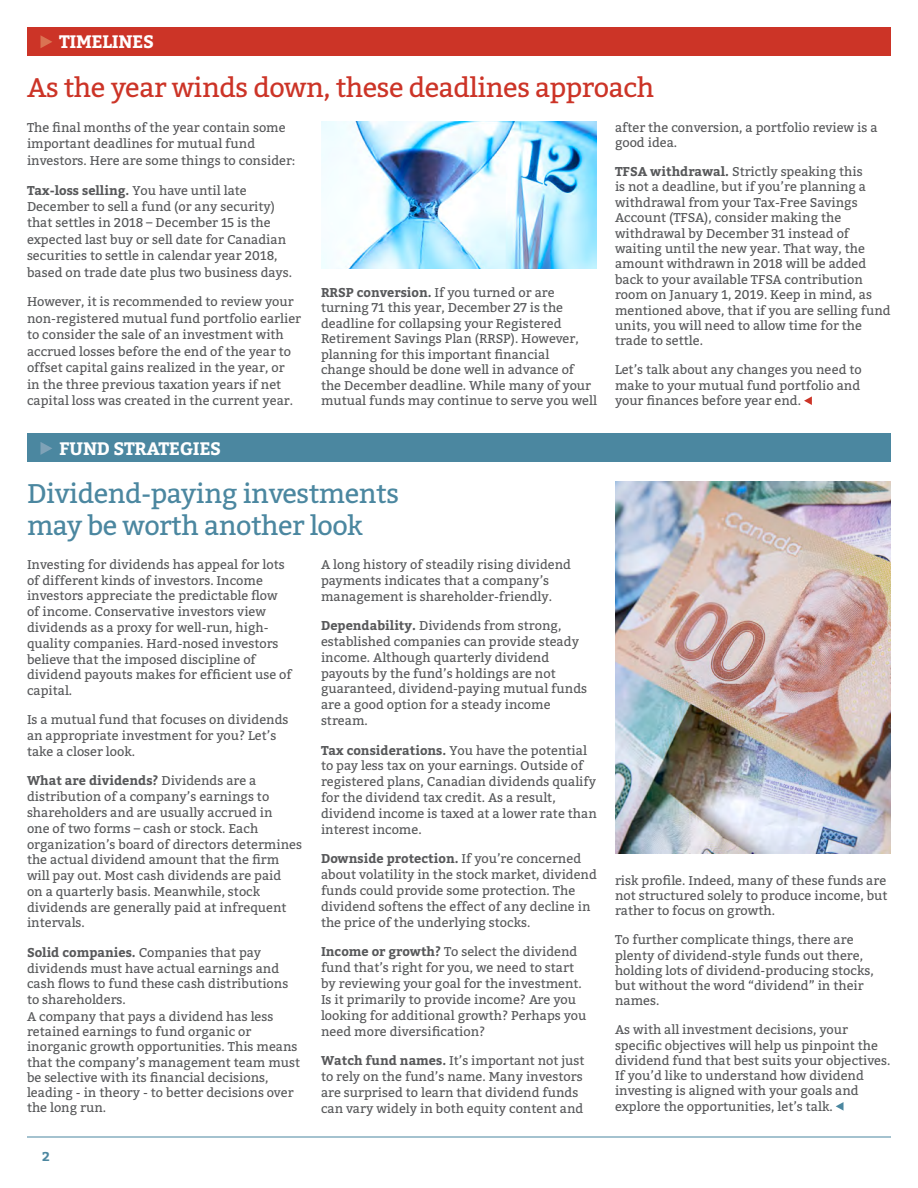
<style>
.page{position:relative;width:918px;height:1188px;background:#fff}
.page>*{position:absolute;margin:0;border:0;box-sizing:border-box;transform-origin:0 0}
.Subhead_Green{font:27px "Bitter";letter-spacing:-.02em;color:#4b87a0}
.Subhead_Green-2{font:27px "Bitter";letter-spacing:-.02em;color:#cc3427}
.t1{font:700 18px "Bitter";letter-spacing:-.02em;color:#fff}
.t2{font:12.75px/15.9px "Bitter";color:#57585a}
.t3{font:700 12.75px "Bitter";color:#4b87a0}
.s1{font-weight:700}
</style>
<div class="page">
<div style="left:27px;top:27px;width:864px;height:28px;background:#cc3427"></div>
<div style="left:27px;top:434px;width:864px;height:28px;background:#4b87a0"></div>
<svg style="left:40px;top:35px;width:12px;height:13px"></svg>
<svg style="left:40px;top:442px;width:12px;height:13px"></svg>
<img style="left:321px;top:122px;width:276px;height:147px">
<img style="left:615px;top:481px;width:276px;height:373px">
<svg style="left:836px;top:1102px;width:8px;height:9px"></svg>
<svg style="left:804px;top:396px;width:8px;height:9px"></svg>
<hr style="left:27px;top:1137px;width:864px;height:1px;background:#4b87a0">
<p class="t1" style="left:59px;top:28px;width:96px">TIMELINES</p>
<p class="Subhead_Green-2" style="left:27px;top:68px;width:629px">As the year winds down, these deadlines approach</p>
<p class="t2" style="left:27px;top:119px;width:270px;line-height:16.4px">The final months of the year contain some important deadlines for mutual fund investors. Here are some things to consider:</p>
<p class="t2" style="left:27px;top:181px;width:267px;line-height:16.4px"><span class="s1">Tax-loss selling.</span> You have until late December to sell a fund (or any security) that settles in 2018 – December 15 is the expected last buy or sell date for Canadian securities to settle in calendar year 2018, based on trade date plus two business days.</p>
<p class="t2" style="left:27px;top:293px;width:276px;line-height:16.4px">However, it is recommended to review your non-registered mutual fund portfolio earlier to consider the sale of an investment with accrued losses before the end of the year to offset capital gains realized in the year, or<br>in the three previous taxation years if net capital loss was created in the current year.</p>
<p class="t2" style="left:615px;top:119px;width:264px;line-height:15.5px">after the conversion, a portfolio review is a good idea.</p>
<p class="t2" style="left:615px;top:163px;width:277px;line-height:15.5px"><span class="s1">TFSA withdrawal.</span> Strictly speaking this<br>is not a deadline, but if you’re planning a withdrawal from your Tax-Free Savings Account (TFSA), consider making the withdrawal by December 31 instead of waiting until the new year. That way, the amount withdrawn in 2018 will be added back to your available TFSA contribution room on January 1, 2019. Keep in mind, as mentioned above, that if you are selling fund units, you will need to allow time for the trade to settle.</p>
<p class="t2" style="left:615px;top:362px;width:248px;line-height:15.5px">Let’s talk about any changes you need to make to your mutual fund portfolio and your finances before year end.</p>
<p class="t2" style="left:321px;top:284px;width:278px;line-height:15.5px"><span class="s1">RRSP conversion.</span> If you turned or are turning 71 this year, December 27 is the deadline for collapsing your Registered Retirement Savings Plan (RRSP). However, planning for this important financial change should be done well in advance of the December deadline. While many of your mutual funds may continue to serve you well</p>
<p class="t1" style="left:59px;top:434px;width:163px">FUND STRATEGIES</p>
<p class="Subhead_Green" style="left:27px;top:474px;width:374px">Dividend-paying investments</p>
<p class="Subhead_Green" style="left:27px;top:506px;width:337px">may be worth another look</p>
<p class="t2" style="left:27px;top:556px;width:266px">Investing for dividends has appeal for lots of different kinds of investors. Income investors appreciate the predictable flow of income. Conservative investors view dividends as a proxy for well-run, high&shy;quality companies. Hard-nosed investors believe that the imposed discipline of dividend payouts makes for efficient use of capital.</p>
<p class="t2" style="left:27px;top:712px;width:263px">Is a mutual fund that focuses on dividends an appropriate investment for you? Let’s take a closer look.</p>
<p class="t2" style="left:27px;top:773px;width:277px"><span class="s1">What are dividends?</span> Dividends are a distribution of a company’s earnings to shareholders and are usually accrued in<br>one of two forms – cash or stock. Each organization’s board of directors determines the actual dividend amount that the firm will pay out. Most cash dividends are paid<br>on a quarterly basis. Meanwhile, stock dividends are generally paid at infrequent intervals.</p>
<p class="t2" style="left:27px;top:944px;width:263px"><span class="s1">Solid companies.</span> Companies that pay dividends must have actual earnings and cash flows to fund these cash distributions to shareholders.</p>
<p class="t2" style="left:27px;top:1008px;width:275px;line-height:15.3px">A company that pays a dividend has less retained earnings to fund organic or inorganic growth opportunities. This means that the company’s management team must be selective with its financial decisions, leading - in theory - to better decisions over the long run.</p>
<p class="t3" style="left:42px;top:1147px;width:9px">2</p>
<p class="t2" style="left:321px;top:556px;width:252px">A long history of steadily rising dividend payments indicates that a company’s management is shareholder-friendly.</p>
<p class="t2" style="left:321px;top:617px;width:268px"><span class="s1">Dependability.</span> Dividends from strong, established companies can provide steady income. Although quarterly dividend payouts by the fund’s holdings are not guaranteed, dividend-paying mutual funds are a good option for a steady income stream.</p>
<p class="t2" style="left:321px;top:742px;width:277px"><span class="s1">Tax considerations.</span> You have the potential to pay less tax on your earnings. Outside of registered plans, Canadian dividends qualify for the dividend tax credit. As a result, dividend income is taxed at a lower rate than interest income.</p>
<p class="t2" style="left:321px;top:850px;width:277px"><span class="s1">Downside protection.</span> If you’re concerned about volatility in the stock market, dividend funds could provide some protection. The dividend softens the effect of any decline in the price of the underlying stocks.</p>
<p class="t2" style="left:321px;top:943px;width:267px"><span class="s1">Income or growth?</span> To select the dividend fund that’s right for you, we need to start by reviewing your goal for the investment.<br>Is it primarily to provide income? Are you looking for additional growth? Perhaps you need more diversification?</p>
<p class="t2" style="left:321px;top:1052px;width:265px"><span class="s1">Watch fund names.</span> It’s important not just to rely on the fund’s name. Many investors are surprised to learn that dividend funds can vary widely in both equity content and</p>
<p class="t2" style="left:615px;top:872px;width:274px;line-height:15.3px;text-align:justify">risk profile. Indeed, many of these funds are not structured solely to produce income, but rather to focus on growth.</p>
<p class="t2" style="left:615px;top:932px;width:260px;line-height:15.3px">To further complicate things, there are plenty of dividend-style funds out there, holding lots of dividend-producing stocks, but without the word “dividend” in their names.</p>
<p class="t2" style="left:615px;top:1022px;width:277px;line-height:15.3px">As with all investment decisions, your specific objectives will help us pinpoint the dividend fund that best suits your objectives.<br>If you’d like to understand how dividend investing is aligned with your goals and explore the opportunities, let’s talk.</p>
</div>
